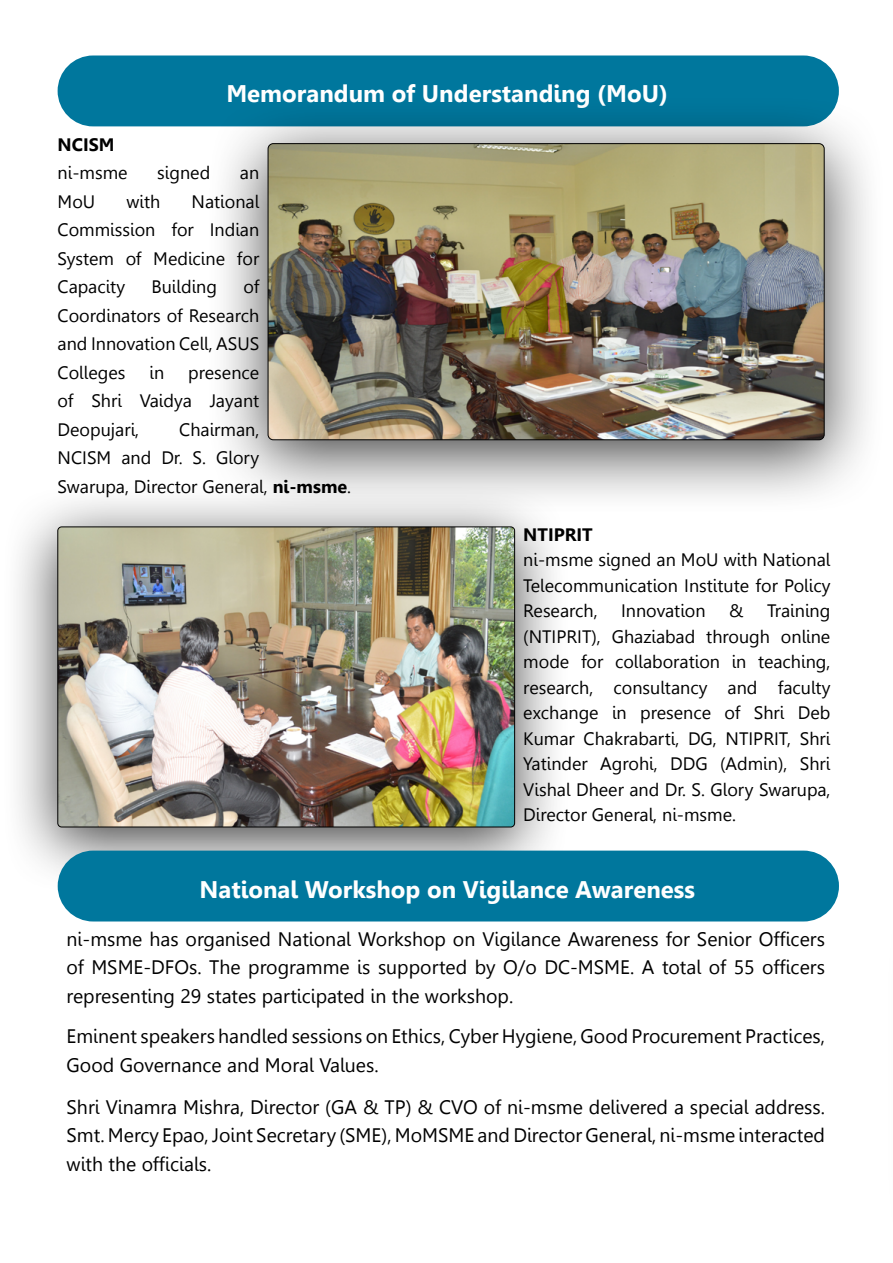
<style>
.page{position:relative;width:893px;height:1263px;background:#fff}
.page>*{position:absolute;margin:0;border:0;box-sizing:border-box;transform-origin:0 0}
.t1{font:700 24px "Leelawadee";color:#fff}
.t2{font:19.5px/28.5px "Leelawadee";color:#000;text-align:justify}
.t3{font:18px/28.5px "Leelawadee";color:#000;text-align:justify}
.t4{font:700 18px "Leelawadee";color:#000}
.s1{font-weight:700}
</style>
<div class="page">
<div style="left:58px;top:56px;width:781px;height:70px;background:#00779d;border-radius:35px"></div>
<div style="left:1px;top:483px;width:570px;height:413px;background:#000;opacity:.75"></div>
<img style="left:58px;top:527px;width:457px;height:300px">
<div style="left:58px;top:527px;width:457px;height:300px;border:1px solid #000;border-radius:4px"></div>
<div style="left:206px;top:96px;width:680px;height:420px;background:#000;opacity:.75"></div>
<img style="left:268px;top:144px;width:556px;height:296px">
<div style="left:268px;top:143px;width:556px;height:297px;border:1px solid #000;border-radius:5px"></div>
<div style="left:58px;top:850px;width:781px;height:71px;background:#00779d;border-radius:35px"></div>
<h1 class="t1" style="left:226px;top:80px;width:443px">Memorandum of Understanding (MoU)</h1>
<p class="t4" style="left:58px;top:134px;width:58px">NCISM</p>
<p class="t3" style="left:58px;top:159px;width:71px">ni-msme</p>
<p class="t3" style="left:157px;top:159px;width:54px">signed</p>
<p class="t3" style="left:240px;top:159px;width:21px">an</p>
<p class="t3" style="left:58px;top:187px;width:39px">MoU</p>
<p class="t3" style="left:126px;top:187px;width:35px">with</p>
<p class="t3" style="left:58px;top:187px;width:203px;text-indent:134px">National Commission for Indian System of Medicine for Capacity</p>
<p class="t3" style="left:58px;top:273px;width:203px;text-indent:186px">of Coordinators of Research and Innovation Cell, ASUS Colleges</p>
<p class="t3" style="left:151px;top:273px;width:67px">Building</p>
<p class="t3" style="left:150px;top:358px;width:16px">in</p>
<p class="t3" style="left:58px;top:358px;width:203px;text-indent:131px">presence of Shri Vaidya Jayant Deopujari,</p>
<p class="t3" style="left:58px;top:415px;width:295px;text-align:left;text-indent:122px">Chairman,<br>NCISM and Dr. S. Glory<br>Swarupa, Director General, <span class="s1">ni-msme</span>.</p>
<p class="t4" style="left:523px;top:524px;width:71px">NTIPRIT</p>
<p class="t3" style="left:523px;top:547px;width:309px;line-height:25.5px">ni-msme signed an MoU with National Telecommunication Institute for Policy Research,</p>
<p class="t3" style="left:523px;top:598px;width:309px;line-height:25.5px;text-indent:244px">Training (NTIPRIT), Ghaziabad through online mode for collaboration in teaching, research, consultancy and faculty exchange in presence of Shri Deb Kumar Chakrabarti, DG, NTIPRIT, Shri Yatinder Agrohi, DDG (Admin), Shri Vishal Dheer and Dr. S. Glory Swarupa, Director General, ni-msme.</p>
<p class="t3" style="left:621px;top:597px;width:86px">Innovation</p>
<p class="t3" style="left:729px;top:597px;width:16px">&amp;</p>
<h1 class="t1" style="left:199px;top:875px;width:497px">National Workshop on Vigilance Awareness</h1>
<p class="t2" style="left:67px;top:924px;width:760px">ni-msme has organised National Workshop on Vigilance Awareness for Senior Officers of MSME-DFOs. The programme is supported by O/o DC-MSME. A total of 55 officers representing 29 states participated in the workshop.</p>
<p class="t2" style="left:67px;top:1022px;width:760px">Eminent speakers handled sessions on Ethics, Cyber Hygiene, Good Procurement Practices,<br>Good Governance and Moral Values.</p>
<p class="t2" style="left:67px;top:1093px;width:760px">Shri Vinamra Mishra, Director (GA &amp; TP) &amp; CVO of ni-msme delivered a special address.<br>Smt. Mercy Epao, Joint Secretary (SME), MoMSME and Director General, ni-msme interacted with the officials.</p>
</div>
